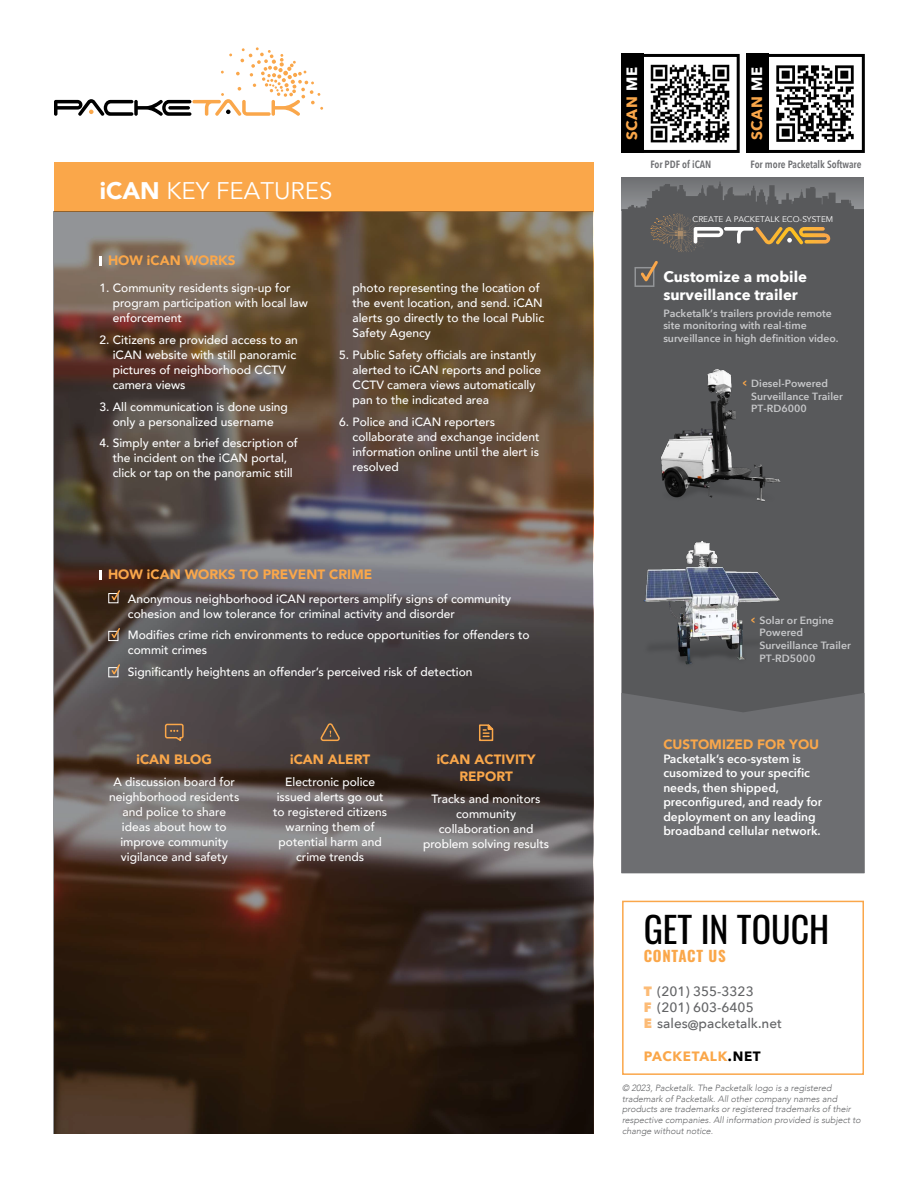
<style>
.page{position:relative;width:918px;height:1188px;background:#fff}
.page>*{position:absolute;margin:0;border:0;box-sizing:border-box;transform-origin:0 0}
.t1{font:36px "Oswald";color:#000}
.t2{font:24px "Avenir";color:#fff}
.t3{font:700 15px/18px "Avenir Next";color:#fff}
.t4{font:700 15px "Avenir Next";letter-spacing:.05em;color:#faa74a}
.t5{font:700 15px "Oswald";letter-spacing:.05em;color:#faa74a}
.t6{font:900 13.5px/16.5px "Avenir";color:#faa74a;text-align:center}
.t7{font:500 13.5px/16.2px "Avenir Next";color:#636466}
.t8{font:700 13.5px "Avenir Next";letter-spacing:.05em;color:#faa74a}
.t9{font:500 12px/15px "Avenir";color:#fff}
.t10{font:600 12px/14.4px "Avenir Next";color:#fff}
.t11{font:600 10.5px/12.6px "Avenir Next";color:#c7c8ca}
.t12{font:600 10.5px "Avenir Next Condensed";color:#6d6e71}
.t13{font:600 10.35px/12.5px "Avenir Next";color:#c7c8ca}
.t14{font:italic 300 9px/10.8px "Avenir";color:#636466}
.t15{font:8.25px "Avenir";color:#fff}
.s1{font-weight:900}
.s2{color:#fff}
.s3{font-family:"Oswald";font-size:10.5px;color:#faa74a}
.s4{font-family:"Oswald";color:#faa74a}
.s5{font-weight:800;color:#fcbb76}
.s6{color:#000}
</style>
<div class="page">
<svg style="left:54px;top:47px;width:269px;height:69px"></svg>
<div style="left:54px;top:162px;width:540px;height:49px;background:#faa74a"></div>
<div style="left:621px;top:177px;width:243px;height:33px;background:#707174"></div>
<div style="left:621px;top:182px;width:243px;height:511px;background:#58595b"></div>
<svg style="left:53px;top:211px;width:540px;height:923px;background:#51433a"></svg>
<img style="left:658px;top:367px;width:125px;height:142px">
<div style="left:622px;top:901px;width:242px;height:174px;border:2px solid #faa74a"></div>
<svg style="left:99px;top:257px;width:3px;height:9px"></svg>
<img style="left:637px;top:539px;width:151px;height:132px">
<div style="left:634px;top:267px;width:20px;height:20px;border:2px solid #939598"></div>
<svg style="left:638px;top:258px;width:22px;height:28px"></svg>
<svg style="left:654px;top:214px;width:177px;height:33px;background:#787063"></svg>
<div style="left:621px;top:693px;width:243px;height:180px;background:#6d6e71"></div>
<svg style="left:99px;top:570px;width:3px;height:10px"></svg>
<div style="left:108px;top:593px;width:10px;height:10px;border:1px solid #fff"></div>
<svg style="left:110px;top:589px;width:11px;height:14px"></svg>
<div style="left:108px;top:631px;width:10px;height:10px;border:1px solid #fff"></div>
<svg style="left:110px;top:627px;width:11px;height:13px"></svg>
<div style="left:108px;top:667px;width:10px;height:10px;border:1px solid #fff"></div>
<svg style="left:110px;top:663px;width:11px;height:14px"></svg>
<svg style="left:164px;top:723px;width:20px;height:20px"></svg>
<svg style="left:320px;top:722px;width:22px;height:20px"></svg>
<svg style="left:478px;top:722px;width:17px;height:20px"></svg>
<img style="left:776px;top:65px;width:78px;height:77px">
<div style="left:766px;top:54px;width:99px;height:99px;border:3px solid #000"></div>
<img style="left:650px;top:64px;width:80px;height:79px">
<div style="left:641px;top:54px;width:99px;height:99px;border:3px solid #000"></div>
<div style="left:621px;top:54px;width:23px;height:99px;background:#000"></div>
<div style="left:747px;top:54px;width:22px;height:99px;background:#000"></div>
<h2 class="t2" style="left:100px;top:176px;width:234px"><span class="s1">iCAN</span> KEY FEATURES</h2>
<p class="t6" style="left:108px;top:252px;width:129px">HOW iCAN WORKS</p>
<p class="t9" style="left:113px;top:280px;width:197px;text-indent:-13px">1. Community residents sign-up for program participation with local law enforcement</p>
<p class="t9" style="left:113px;top:332px;width:187px;text-indent:-13px">2. Citizens are provided access to an iCAN website with still panoramic pictures of neighborhood CCTV camera views</p>
<p class="t9" style="left:99px;top:398px;width:190px;text-align:center">3. All communication is done using only a personalized username</p>
<p class="t9" style="left:113px;top:435px;width:187px;text-indent:-13px">4. Simply enter a brief description of the incident on the iCAN portal, click or tap on the panoramic still</p>
<p class="t9" style="left:353px;top:280px;width:193px">photo representing the location of the event location, and send. iCAN alerts go directly to the local Public<br>Safety Agency</p>
<p class="t9" style="left:353px;top:347px;width:190px;text-indent:-13px">5. Public Safety officials are instantly alerted to iCAN reports and police CCTV camera views automatically pan to the indicated area</p>
<p class="t9" style="left:353px;top:413px;width:188px;text-indent:-13px">6. Police and iCAN reporters collaborate and exchange incident information online until the alert is resolved</p>
<p class="t6" style="left:108px;top:566px;width:266px">HOW iCAN WORKS TO PREVENT CRIME</p>
<p class="t9" style="left:128px;top:590px;width:385px">Anonymous neighborhood iCAN reporters amplify signs of community cohesion and low tolerance for criminal activity and disorder</p>
<p class="t9" style="left:128px;top:627px;width:403px">Modifies crime rich environments to reduce opportunities for offenders to commit crimes</p>
<p class="t9" style="left:128px;top:664px;width:346px">Significantly heightens an offender’s perceived risk of detection</p>
<p class="t6" style="left:137px;top:751px;width:77px">iCAN BLOG</p>
<p class="t9" style="left:109px;top:774px;width:132px;text-align:center">A discussion board for neighborhood residents and police to share ideas about how to improve community vigilance and safety</p>
<p class="t6" style="left:290px;top:751px;width:82px">iCAN ALERT</p>
<p class="t9" style="left:273px;top:774px;width:116px;text-align:center">Electronic police issued alerts go out to registered citizens warning them of potential harm and crime trends</p>
<p class="t6" style="left:437px;top:751px;width:100px">iCAN ACTIVITY<br>REPORT</p>
<p class="t9" style="left:423px;top:790px;width:128px;text-align:center">Tracks and monitors community collaboration and problem solving results</p>
<p class="t4" style="left:619px;top:140px;width:75px;rotate:-90deg">SCAN <span class="s2">ME</span></p>
<p class="t4" style="left:744px;top:140px;width:75px;rotate:-90deg">SCAN <span class="s2">ME</span></p>
<p class="t12" style="left:650px;top:156px;width:63px">For PDF of iCAN</p>
<p class="t12" style="left:751px;top:156px;width:112px">For more Packetalk Software</p>
<p class="t15" style="left:693px;top:214px;width:142px">CREATE A PACKETALK ECO-SYSTEM</p>
<p class="t3" style="left:663px;top:267px;width:145px">Customize a mobile surveillance trailer</p>
<p class="t11" style="left:663px;top:307px;width:177px">Packetalk’s trailers provide remote site monitoring with real-time surveillance in high definition video.</p>
<p class="t13" style="left:751px;top:377px;width:93px;text-indent:-8px"><span class="s3">&lt;</span> Diesel-Powered<br>Surveillance Trailer<br>PT-RD6000</p>
<p class="t11" style="left:759px;top:614px;width:93px;text-indent:-8px"><span class="s4">&lt;</span> Solar or Engine<br>Powered<br>Surveillance Trailer<br>PT-RD5000</p>
<p class="t6" style="left:663px;top:735px;width:157px">CUSTOMIZED FOR YOU</p>
<p class="t10" style="left:663px;top:751px;width:160px">Packetalk’s eco-system is cusomized to your specific needs, then shipped, preconfigured, and ready for deployment on any leading broadband cellular network.</p>
<h1 class="t1" style="left:644px;top:897px;width:187px">GET IN TOUCH</h1>
<p class="t5" style="left:644px;top:948px;width:84px">CONTACT US</p>
<p class="t7" style="left:644px;top:983px;width:139px"><span class="s5">T</span> (201) 355-3323<br><span class="s5">F</span> (201) 603-6405<br><span class="s5">E</span> sales@packetalk.net</p>
<p class="t8" style="left:644px;top:1044px;width:119px">PACKETALK<span class="s6">.NET</span></p>
<p class="t14" style="left:622px;top:1082px;width:240px">© 2023, Packetalk. The Packetalk logo is a registered trademark of Packetalk. All other company names and products are trademarks or registered trademarks of their respective companies. All information provided is subject to change without notice.</p>
</div>
